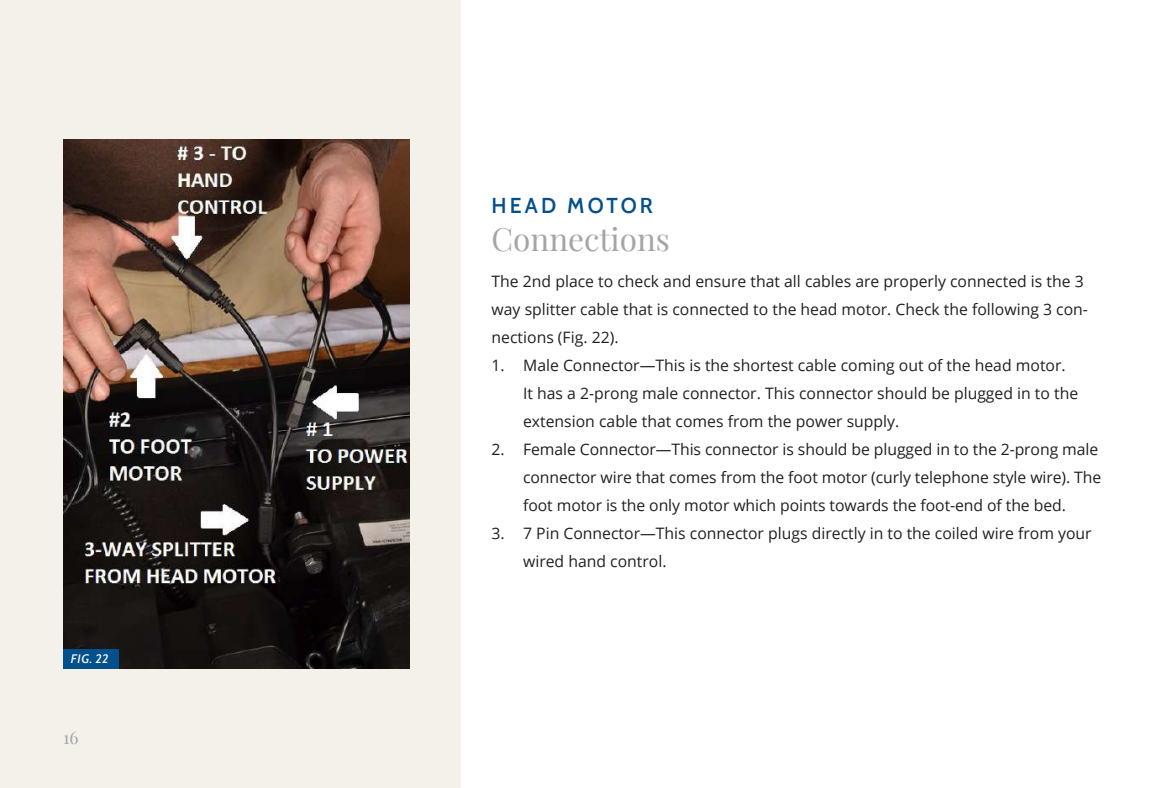
<style>
.page{position:relative;width:1166px;height:788px;background:#fff}
.page>*{position:absolute;margin:0;border:0;box-sizing:border-box;transform-origin:0 0}
.t1{font:31.5px "Playfair Display";color:#a3a6a6}
.t2{font:600 21px "Cabin";letter-spacing:.15em;color:#04508d}
.t3{font:17.5px "Playfair Display";color:#a3a6a6}
.t4{font:15.75px/28px "Open Sans";color:#231f20}
.t5{font:italic 500 12.25px "Cabin";color:#fff}
</style>
<div class="page">
<div style="left:0;top:0;width:460px;height:788px;background:#f4f1ea"></div>
<img style="left:63px;top:139px;width:347px;height:529px">
<div style="left:63px;top:649px;width:55px;height:19px;background:#04508d"></div>
<p class="t5" style="left:71px;top:649px;width:39px">FIG. 22</p>
<p class="t3" style="left:63px;top:723px;width:17px">16</p>
<h2 class="t2" style="left:491px;top:189px;width:163px">HEAD MOTOR</h2>
<h1 class="t1" style="left:491px;top:215px;width:180px">Connections</h1>
<p class="t4" style="left:491px;top:267px;width:598px">The 2nd place to check and ensure that all cables are properly connected is the 3 way splitter cable that is connected to the head motor. Check the following 3 con&shy;nections (Fig. 22).</p>
<p class="t4" style="left:523px;top:351px;width:556px;text-indent:-32px">1. Male Connector—This is the shortest cable coming out of the head motor.<br>It has a 2-prong male connector. This connector should be plugged in to the extension cable that comes from the power supply.</p>
<p class="t4" style="left:523px;top:435px;width:579px;text-indent:-32px">2. Female Connector—This connector is should be plugged in to the 2-prong male connector wire that comes from the foot motor (curly telephone style wire). The foot motor is the only motor which points towards the foot-end of the bed.</p>
<p class="t4" style="left:523px;top:519px;width:570px;text-indent:-32px">3. 7 Pin Connector—This connector plugs directly in to the coiled wire from your wired hand control.</p>
</div>
